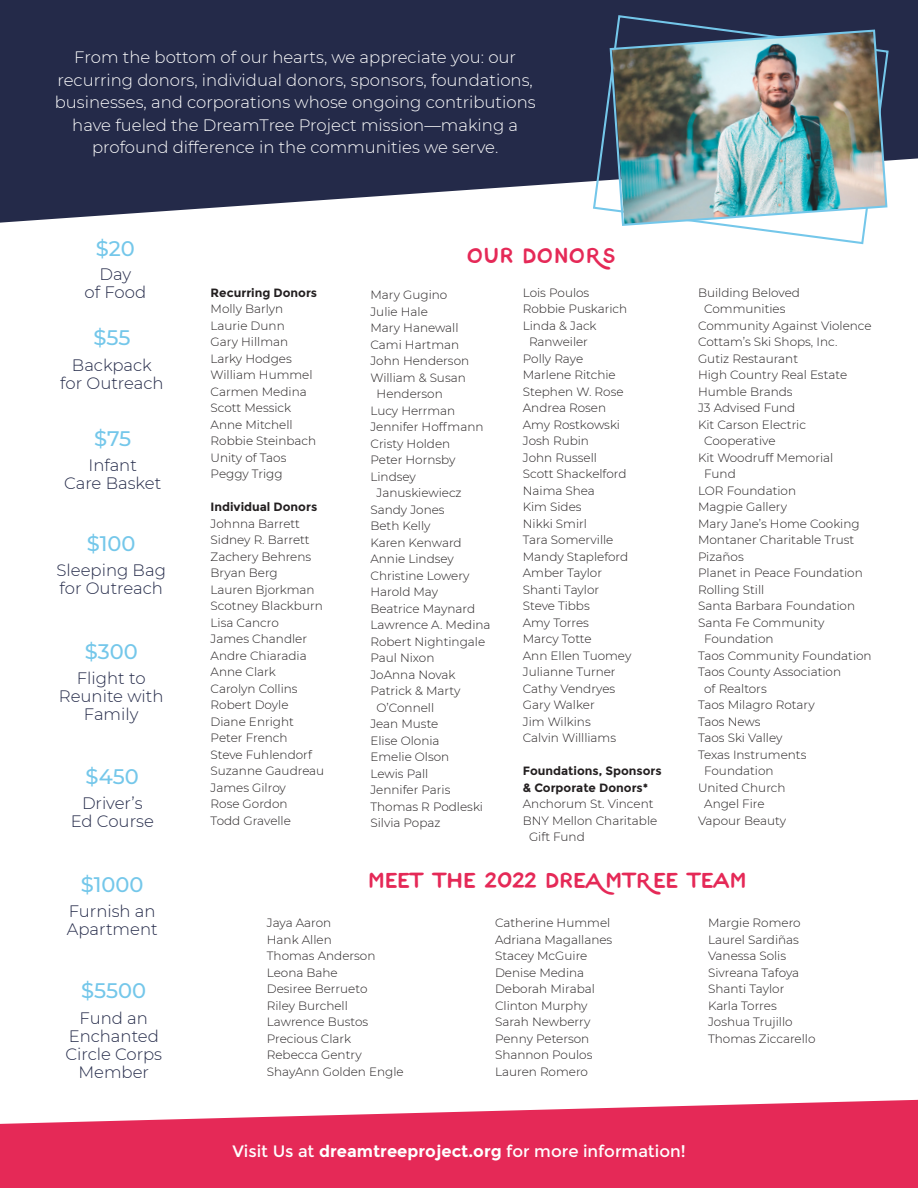
<style>
.page{position:relative;width:918px;height:1188px;background:#fff}
.page>*{position:absolute;margin:0;border:0;box-sizing:border-box;transform-origin:0 0}
.t1{font:500 21px "Montserrat";color:#74c7ea}
.t2{font:18px "Oak&Ash";color:#e52957}
.t3{font:300 16.5px/22.5px "Montserrat";color:#fff;text-align:center}
.t4{font:300 16.5px/18px "Montserrat";color:#242a49;text-align:center}
.t5{font:16.5px "Montserrat";color:#fff}
.t6{font:300 12px/16.5px "Montserrat";color:#231f20}
.t7{font:700 12px/16.5px "Montserrat";color:#231f20}
.s1{font-weight:700}
</style>
<div class="page">
<svg style="left:0;top:0;width:918px;height:223px;background:#3a3f5b"></svg>
<svg style="left:0;top:1100px;width:918px;height:88px;background:#e8456d"></svg>
<svg style="left:592px;top:14px;width:298px;height:231px"></svg>
<img style="left:609px;top:28px;width:280px;height:199px">
<p class="t3" style="left:55px;top:46px;width:482px">From the bottom of our hearts, we appreciate you: our recurring donors, individual donors, sponsors, foundations, businesses, and corporations whose ongoing contributions have fueled the DreamTree Project mission—making a profound difference in the communities we serve.</p>
<p class="t1" style="left:96px;top:234px;width:41px">$20</p>
<p class="t4" style="left:85px;top:264px;width:63px">Day<br>of Food</p>
<p class="t1" style="left:93px;top:323px;width:39px">$55</p>
<p class="t4" style="left:72px;top:356px;width:82px">Backpack</p>
<p class="t4" style="left:60px;top:374px;width:105px">for Outreach</p>
<p class="t1" style="left:94px;top:424px;width:39px">$75</p>
<p class="t4" style="left:64px;top:456px;width:99px">Infant<br>Care Basket</p>
<p class="t1" style="left:87px;top:529px;width:50px">$100</p>
<p class="t4" style="left:57px;top:561px;width:111px">Sleeping Bag</p>
<p class="t4" style="left:60px;top:579px;width:105px">for Outreach</p>
<p class="t1" style="left:85px;top:637px;width:54px">$300</p>
<p class="t4" style="left:59px;top:669px;width:106px">Flight to<br>Reunite with<br>Family</p>
<p class="t1" style="left:86px;top:762px;width:55px">$450</p>
<p class="t4" style="left:71px;top:794px;width:85px">Driver’s<br>Ed Course</p>
<p class="t7" style="left:211px;top:284px;width:108px">Recurring Donors</p>
<p class="t6" style="left:211px;top:300px;width:103px">Molly Barlyn<br>Laurie Dunn<br>Gary Hillman<br>Larky Hodges<br>William Hummel<br>Carmen Medina</p>
<p class="t6" style="left:211px;top:399px;width:107px">Scott Messick<br>Anne Mitchell<br>Robbie Steinbach</p>
<p class="t6" style="left:211px;top:449px;width:77px">Unity of Taos</p>
<p class="t6" style="left:211px;top:465px;width:74px">Peggy Trigg</p>
<p class="t7" style="left:211px;top:499px;width:108px">Individual Donors</p>
<p class="t6" style="left:211px;top:515px;width:102px">Johnna Barrett<br>Sidney R. Barrett<br>Zachery Behrens</p>
<p class="t6" style="left:211px;top:564px;width:69px">Bryan Berg</p>
<p class="t6" style="left:211px;top:581px;width:114px">Lauren Bjorkman<br>Scotney Blackburn<br>Lisa Cancro<br>James Chandler</p>
<p class="t6" style="left:211px;top:647px;width:98px">Andre Chiaradia<br>Anne Clark<br>Carolyn Collins<br>Robert Doyle<br>Diane Enright</p>
<p class="t6" style="left:211px;top:729px;width:115px">Peter French<br>Steve Fuhlendorf<br>Suzanne Gaudreau<br>James Gilroy<br>Rose Gordon</p>
<p class="t6" style="left:211px;top:812px;width:82px">Todd Gravelle</p>
<p class="t2" style="left:467px;top:246px;width:151px">OUr DONORS</p>
<p class="t6" style="left:370px;top:286px;width:100px">Mary Gugino<br>Julie Hale<br>Mary Hanewall<br>Cami Hartman<br>John Henderson<br>William &amp; Susan</p>
<p class="t6" style="left:370px;top:385px;width:115px;text-indent:6px">Henderson<br>Lucy Herrman<br>Jennifer Hoffmann<br>Cristy Holden<br>Peter Hornsby<br>Lindsey</p>
<p class="t6" style="left:370px;top:484px;width:122px;text-indent:6px">Januskiewiecz<br>Sandy Jones<br>Beth Kelly<br>Karen Kenward<br>Annie Lindsey<br>Christine Lowery<br>Harold May<br>Beatrice Maynard<br>Lawrence A. Medina<br>Robert Nightingale<br>Paul Nixon<br>JoAnna Novak<br>Patrick &amp; Marty</p>
<p class="t6" style="left:370px;top:699px;width:80px;text-indent:6px">O’Connell<br>Jean Muste<br>Elise Olonia<br>Emelie Olson</p>
<p class="t6" style="left:370px;top:765px;width:59px">Lewis Pall</p>
<p class="t6" style="left:370px;top:781px;width:114px">Jennifer Paris<br>Thomas R Podleski<br>Silvia Popaz</p>
<p class="t6" style="left:523px;top:284px;width:68px">Lois Poulos</p>
<p class="t6" style="left:523px;top:300px;width:106px">Robbie Puskarich<br>Linda &amp; Jack</p>
<p class="t6" style="left:523px;top:333px;width:105px;text-indent:6px">Ranweiler<br>Polly Raye<br>Marlene Ritchie<br>Stephen W. Rose<br>Andrea Rosen<br>Amy Rostkowski<br>Josh Rubin<br>John Russell<br>Scott Shackelford<br>Naima Shea<br>Kim Sides</p>
<p class="t6" style="left:523px;top:515px;width:92px">Nikki Smirl<br>Tara Somerville</p>
<p class="t6" style="left:523px;top:548px;width:107px">Mandy Stapleford<br>Amber Taylor<br>Shanti Taylor</p>
<p class="t6" style="left:523px;top:597px;width:110px">Steve Tibbs<br>Amy Torres<br>Marcy Totte<br>Ann Ellen Tuomey</p>
<p class="t6" style="left:523px;top:663px;width:95px">Julianne Turner<br>Cathy Vendryes<br>Gary Walker<br>Jim Wilkins<br>Calvin Willliams</p>
<p class="t7" style="left:523px;top:763px;width:140px">Foundations, Sponsors &amp; Corporate Donors*</p>
<p class="t6" style="left:523px;top:795px;width:132px">Anchorum St. Vincent</p>
<p class="t6" style="left:523px;top:812px;width:136px">BNY Mellon Charitable</p>
<p class="t6" style="left:529px;top:828px;width:57px">Gift Fund</p>
<p class="t6" style="left:698px;top:284px;width:103px">Building Beloved</p>
<p class="t6" style="left:704px;top:300px;width:83px">Communities</p>
<p class="t6" style="left:698px;top:317px;width:175px">Community Against Violence</p>
<p class="t6" style="left:698px;top:333px;width:141px">Cottam’s Ski Shops, Inc.</p>
<p class="t6" style="left:698px;top:350px;width:102px">Gutiz Restaurant</p>
<p class="t6" style="left:698px;top:366px;width:151px">High Country Real Estate</p>
<p class="t6" style="left:698px;top:383px;width:96px">Humble Brands</p>
<p class="t6" style="left:698px;top:399px;width:99px">J3 Advised Fund</p>
<p class="t6" style="left:698px;top:416px;width:110px">Kit Carson Electric</p>
<p class="t6" style="left:704px;top:432px;width:73px">Cooperative</p>
<p class="t6" style="left:698px;top:449px;width:137px">Kit Woodruff Memorial</p>
<p class="t6" style="left:704px;top:465px;width:33px">Fund</p>
<p class="t6" style="left:698px;top:482px;width:100px">LOR Foundation</p>
<p class="t6" style="left:698px;top:498px;width:91px">Magpie Gallery</p>
<p class="t6" style="left:698px;top:515px;width:163px">Mary Jane’s Home Cooking</p>
<p class="t6" style="left:698px;top:531px;width:166px">Montaner Charitable Trust<br>Pizaños<br>Planet in Peace Foundation<br>Rolling Still<br>Santa Barbara Foundation<br>Santa Fe Community</p>
<p class="t6" style="left:698px;top:630px;width:175px;text-indent:6px">Foundation<br>Taos Community Foundation<br>Taos County Association</p>
<p class="t6" style="left:698px;top:680px;width:118px;text-indent:6px">of Realtors<br>Taos Milagro Rotary</p>
<p class="t6" style="left:698px;top:713px;width:64px">Taos News</p>
<p class="t6" style="left:698px;top:729px;width:86px">Taos Ski Valley</p>
<p class="t6" style="left:698px;top:746px;width:110px">Texas Instruments</p>
<p class="t6" style="left:704px;top:762px;width:71px">Foundation</p>
<p class="t6" style="left:704px;top:779px;width:83px;text-indent:-6px">United Church<br>Angel Fire</p>
<p class="t6" style="left:698px;top:812px;width:89px">Vapour Beauty</p>
<p class="t1" style="left:81px;top:869px;width:64px">$1000</p>
<p class="t4" style="left:67px;top:902px;width:92px;text-align:left">Furnish an<br>Apartment</p>
<p class="t1" style="left:81px;top:976px;width:67px">$5500</p>
<p class="t4" style="left:65px;top:1008px;width:98px">Fund an<br>Enchanted<br>Circle Corps<br>Member</p>
<p class="t2" style="left:368px;top:870px;width:380px">meet the 2022 dreAmtRee team</p>
<p class="t6" style="left:267px;top:914px;width:66px">Jaya Aaron</p>
<p class="t6" style="left:267px;top:931px;width:66px">Hank Allen</p>
<p class="t6" style="left:267px;top:947px;width:110px">Thomas Anderson</p>
<p class="t6" style="left:267px;top:964px;width:72px">Leona Bahe</p>
<p class="t6" style="left:267px;top:980px;width:102px">Desiree Berrueto</p>
<p class="t6" style="left:267px;top:997px;width:83px">Riley Burchell</p>
<p class="t6" style="left:267px;top:1013px;width:103px">Lawrence Bustos</p>
<p class="t6" style="left:267px;top:1030px;width:86px">Precious Clark</p>
<p class="t6" style="left:267px;top:1046px;width:96px">Rebecca Gentry</p>
<p class="t6" style="left:267px;top:1063px;width:138px">ShayAnn Golden Engle</p>
<p class="t6" style="left:495px;top:914px;width:117px">Catherine Hummel</p>
<p class="t6" style="left:495px;top:931px;width:119px">Adriana Magallanes</p>
<p class="t6" style="left:495px;top:947px;width:94px">Stacey McGuire</p>
<p class="t6" style="left:495px;top:964px;width:91px">Denise Medina</p>
<p class="t6" style="left:495px;top:980px;width:101px">Deborah Mirabal</p>
<p class="t6" style="left:495px;top:997px;width:94px">Clinton Murphy</p>
<p class="t6" style="left:495px;top:1013px;width:97px">Sarah Newberry</p>
<p class="t6" style="left:495px;top:1030px;width:96px">Penny Peterson</p>
<p class="t6" style="left:495px;top:1046px;width:99px">Shannon Poulos</p>
<p class="t6" style="left:495px;top:1063px;width:94px">Lauren Romero</p>
<p class="t6" style="left:708px;top:914px;width:94px">Margie Romero</p>
<p class="t6" style="left:708px;top:931px;width:92px">Laurel Sardiñas</p>
<p class="t6" style="left:708px;top:947px;width:80px">Vanessa Solis</p>
<p class="t6" style="left:708px;top:964px;width:93px">Sivreana Tafoya</p>
<p class="t6" style="left:708px;top:980px;width:78px">Shanti Taylor</p>
<p class="t6" style="left:708px;top:997px;width:70px">Karla Torres</p>
<p class="t6" style="left:708px;top:1013px;width:86px">Joshua Trujillo</p>
<p class="t6" style="left:708px;top:1030px;width:109px">Thomas Ziccarello</p>
<p class="t5" style="left:232px;top:1141px;width:455px">Visit Us at <span class="s1">dreamtreeproject.org</span> for more information!</p>
</div>
